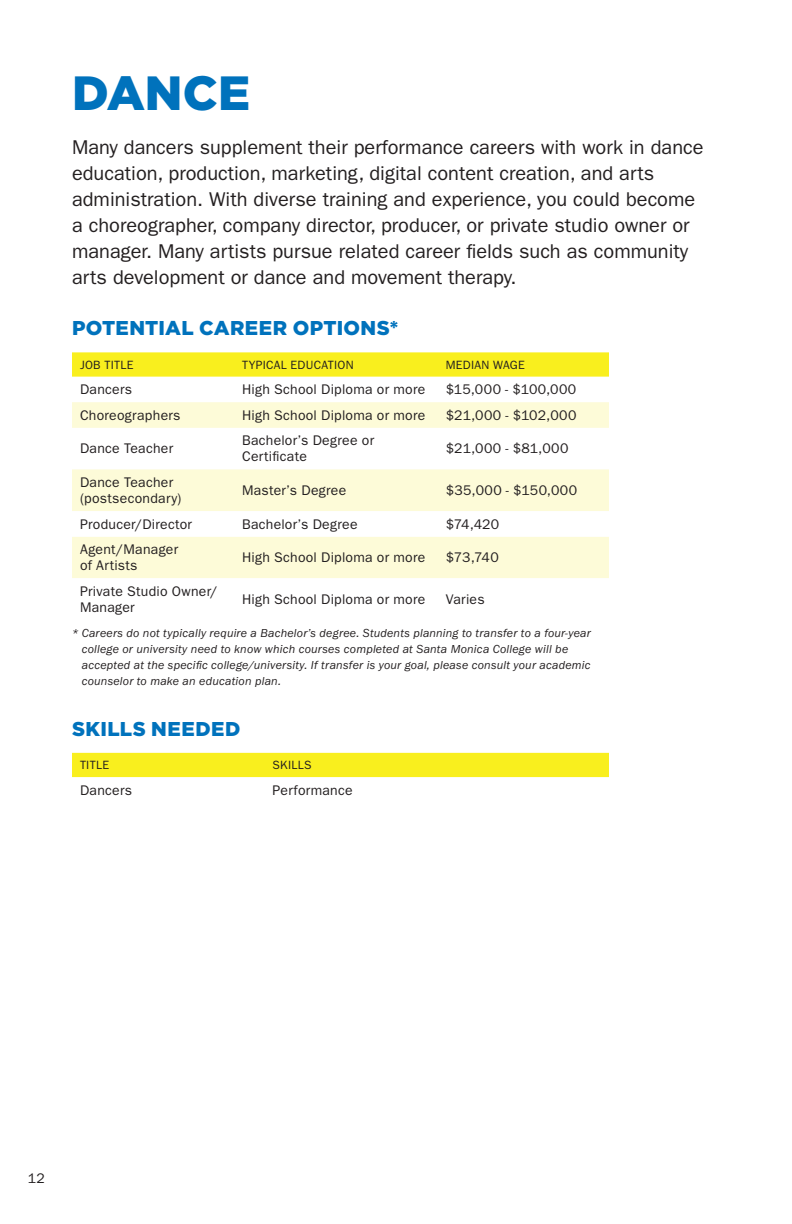
<style>
.page{position:relative;width:792px;height:1224px;background:#fff}
.page>*{position:absolute;margin:0;border:0;box-sizing:border-box;transform-origin:0 0}
.H2-24_28{font:900 48px "Gotham";color:#0072bc}
.Course_Description{font:20px/26px "ITC Franklin Gothic Std";color:#231f20}
.H3-10_12{font:900 20px "Gotham";letter-spacing:.015em;color:#0072bc}
.Chart_body_text{font:14px/16px "ITC Franklin Gothic Std";letter-spacing:.02em;color:#231f20}
.text_for_charts{font:italic 12px/16px "ITC Franklin Gothic Std";letter-spacing:.02em;color:#231f20}
.Chart_header_centered_text{font:12px "ITC Franklin Gothic Std";letter-spacing:.025em;color:#231f20}
.Chart_header{font:12px "ITC Franklin Gothic Std";letter-spacing:.025em;color:#231f20}
</style>
<div class="page">
<svg style="left:72px;top:352px;width:537px;height:25px;background:#f9ef24"></svg>
<svg style="left:72px;top:402px;width:537px;height:109px;fill:#fdfbd8"></svg>
<div style="left:72px;top:537px;width:537px;height:41px;background:#fdfbd8"></div>
<div style="left:72px;top:753px;width:537px;height:24px;background:#f9ef1e"></div>
<h2 class="H2-24_28" style="left:72px;top:60px;width:180px">DANCE</h2>
<p class="Course_Description" style="left:72px;top:135px;width:633px">Many dancers supplement their performance careers with work in dance education, production, marketing, digital content creation, and arts administration. With diverse training and experience, you could become a choreographer, company director, producer, or private studio owner or manager. Many artists pursue related career fields such as community arts development or dance and movement therapy.</p>
<h3 class="H3-10_12" style="left:72px;top:315px;width:328px">POTENTIAL CAREER OPTIONS*</h3>
<p class="Chart_header" style="left:80px;top:358px;width:55px">JOB TITLE</p>
<p class="Chart_header_centered_text" style="left:242px;top:358px;width:113px">TYPICAL EDUCATION</p>
<p class="Chart_header_centered_text" style="left:446px;top:358px;width:81px">MEDIAN WAGE</p>
<h2 class="Chart_body_text" style="left:80px;top:382px;width:54px">Dancers</h2>
<h2 class="Chart_body_text" style="left:242px;top:382px;width:185px">High School Diploma or more</h2>
<h2 class="Chart_body_text" style="left:446px;top:382px;width:132px">$15,000 - $100,000</h2>
<h2 class="Chart_body_text" style="left:80px;top:407px;width:102px">Choreographers</h2>
<h2 class="Chart_body_text" style="left:242px;top:407px;width:185px">High School Diploma or more</h2>
<h2 class="Chart_body_text" style="left:446px;top:407px;width:132px">$21,000 - $102,000</h2>
<h2 class="Chart_body_text" style="left:80px;top:441px;width:95px">Dance Teacher</h2>
<h2 class="Chart_body_text" style="left:242px;top:433px;width:134px">Bachelor’s Degree or<br>Certificate</h2>
<h2 class="Chart_body_text" style="left:446px;top:441px;width:124px">$21,000 - $81,000</h2>
<h2 class="Chart_body_text" style="left:80px;top:474px;width:103px">Dance Teacher (postsecondary)</h2>
<h2 class="Chart_body_text" style="left:242px;top:482px;width:106px">Master’s Degree</h2>
<h2 class="Chart_body_text" style="left:446px;top:482px;width:133px">$35,000 - $150,000</h2>
<h2 class="Chart_body_text" style="left:80px;top:516px;width:114px">Producer/Director</h2>
<h2 class="Chart_body_text" style="left:242px;top:516px;width:117px">Bachelor’s Degree</h2>
<h2 class="Chart_body_text" style="left:446px;top:516px;width:55px">$74,420</h2>
<h2 class="Chart_body_text" style="left:80px;top:542px;width:100px">Agent/Manager of Artists</h2>
<h2 class="Chart_body_text" style="left:242px;top:550px;width:185px">High School Diploma or more</h2>
<h2 class="Chart_body_text" style="left:446px;top:550px;width:55px">$73,740</h2>
<h2 class="Chart_body_text" style="left:80px;top:583px;width:139px">Private Studio Owner/<br>Manager</h2>
<h2 class="Chart_body_text" style="left:242px;top:591px;width:185px">High School Diploma or more</h2>
<h2 class="Chart_body_text" style="left:446px;top:591px;width:40px">Varies</h2>
<p class="text_for_charts" style="left:82px;top:625px;width:511px;text-indent:-10px">* Careers do not typically require a Bachelor’s degree. Students planning to transfer to a four-year college or university need to know which courses completed at Santa Monica College will be accepted at the specific college/university. If transfer is your goal, please consult your academic counselor to make an education plan.</p>
<h3 class="H3-10_12" style="left:72px;top:715px;width:170px">SKILLS NEEDED</h3>
<p class="Chart_header" style="left:80px;top:758px;width:31px">TITLE</p>
<p class="Chart_header_centered_text" style="left:273px;top:758px;width:40px">SKILLS</p>
<h2 class="Chart_body_text" style="left:80px;top:782px;width:54px">Dancers</h2>
<h2 class="Chart_body_text" style="left:273px;top:782px;width:82px">Performance</h2>
<p class="Chart_body_text" style="left:28px;top:1171px;width:19px">12</p>
</div>
